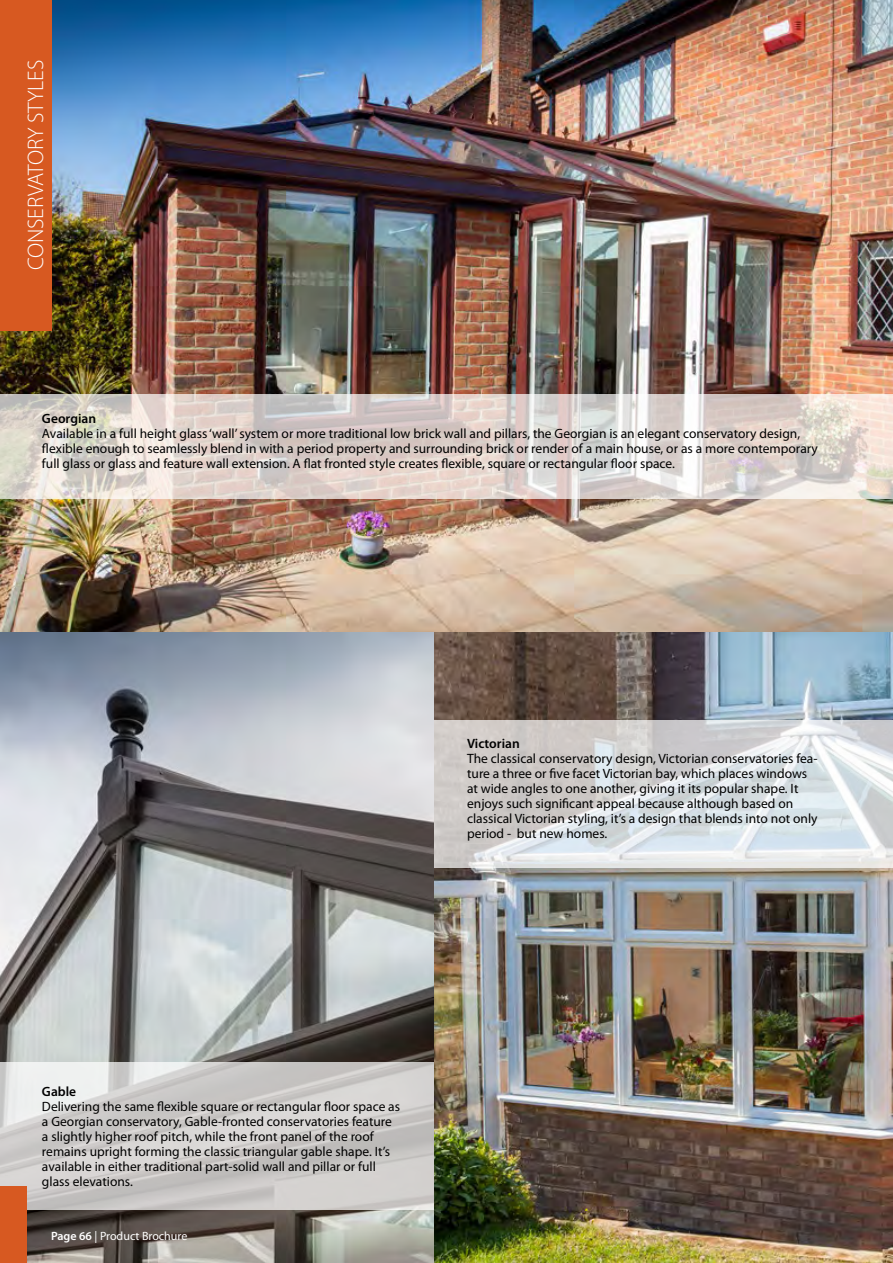
<style>
.page{position:relative;width:893px;height:1263px;background:#fff}
.page>*{position:absolute;margin:0;border:0;box-sizing:border-box;transform-origin:0 0}
.t1{font:300 22.5px "Myriad Pro";letter-spacing:-.005em;color:#fff}
.t2{font:13.5px/15px "Myriad Pro";color:#000}
.t3{font:600 13.5px "Myriad Pro";color:#000}
.t4{font:12px "Myriad Pro";color:#fff}
.s1{font-weight:600}
</style>
<div class="page">
<img style="left:0;top:632px;width:434px;height:631px">
<svg style="left:0;top:1062px;width:434px;height:147px;background:#d0cecc"></svg>
<img style="left:434px;top:632px;width:459px;height:631px">
<svg style="left:434px;top:720px;width:459px;height:148px;background:#d8dadb"></svg>
<img style="left:0;top:0;width:893px;height:632px">
<svg style="left:0;top:395px;width:893px;height:104px;background:#ded4cf"></svg>
<div style="left:0;top:0;width:52px;height:330px;background:#d75921"></div>
<div style="left:0;top:1186px;width:26px;height:77px;background:#d75921"></div>
<h1 class="t1" style="left:22px;top:270px;width:212px;rotate:-90deg">CONSERVATORY STYLES</h1>
<p class="t3" style="left:42px;top:410px;width:56px">Georgian</p>
<p class="t2" style="left:42px;top:426px;width:777px">Available in a full height glass ‘wall’ system or more traditional low brick wall and pillars, the Georgian is an elegant conservatory design, flexible enough to seamlessly blend in with a period property and surrounding brick or render of a main house, or as a more contemporary full glass or glass and feature wall extension. A flat fronted style creates flexible, square or rectangular floor space.</p>
<p class="t3" style="left:467px;top:735px;width:54px">Victorian</p>
<p class="t2" style="left:467px;top:751px;width:352px">The classical conservatory design, Victorian conservatories fea&shy;ture a three or five facet Victorian bay, which places windows at wide angles to one another, giving it its popular shape. It enjoys such significant appeal because although based on classical Victorian styling, it’s a design that blends into not only period - but new homes.</p>
<p class="t3" style="left:42px;top:1082px;width:36px">Gable</p>
<p class="t2" style="left:42px;top:1098px;width:360px">Delivering the same flexible square or rectangular floor space as a Georgian conservatory, Gable-fronted conservatories feature a slightly higher roof pitch, while the front panel of the roof remains upright forming the classic triangular gable shape. It’s available in either traditional part-solid wall and pillar or full glass elevations.</p>
<p class="t4" style="left:51px;top:1229px;width:138px"><span class="s1">Page 66</span> | Product Brochure</p>
</div>
